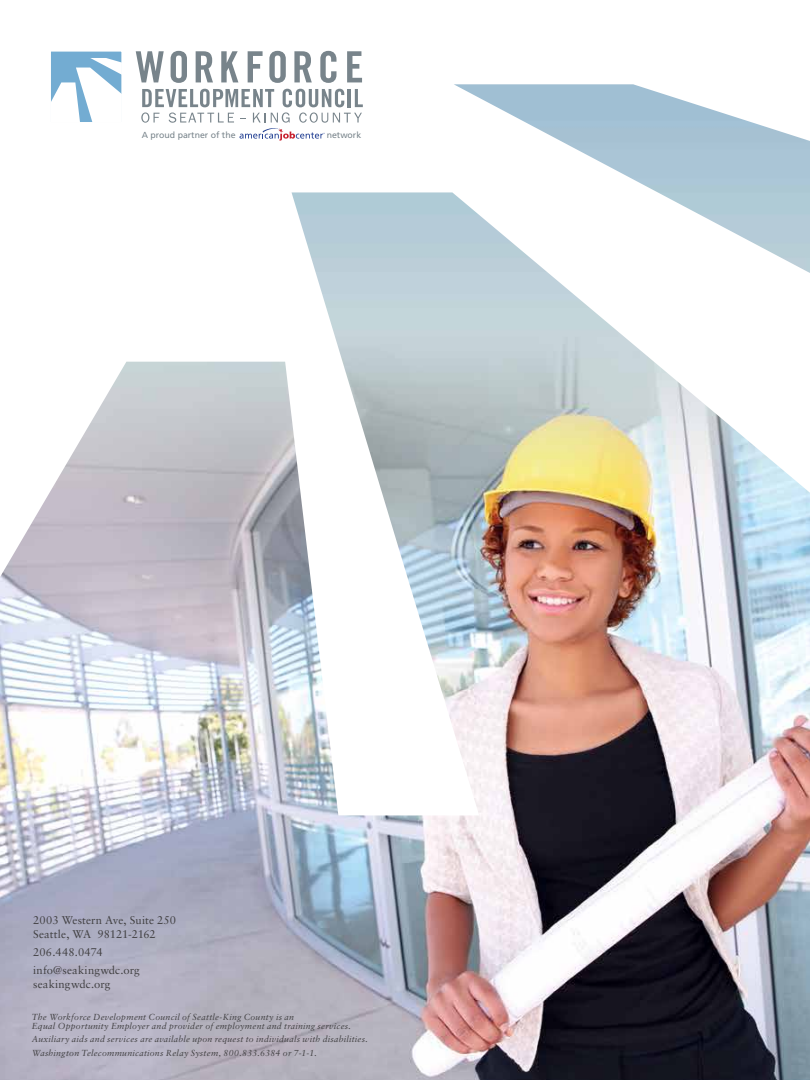
<style>
.page{position:relative;width:810px;height:1080px;background:#fff}
.page>*{position:absolute;margin:0;border:0;box-sizing:border-box;transform-origin:0 0}
.t1{font:11.25px/13.8px "Sabon";letter-spacing:.01em;color:#414042}
.t2{font:italic 8.75px/8.8px "Sabon";letter-spacing:.03em;color:#414042}
.t3{font:8.75px "Frutiger";color:#78848b}
</style>
<div class="page">
<img style="left:0;top:815px;width:810px;height:265px">
<img style="left:0;top:50px;width:810px;height:765px">
<div style="left:50px;top:51px;width:72px;height:72px;background:#73acd2"></div>
<div style="left:50px;top:51px;width:72px;height:72px;border:1px solid #fff"></div>
<svg style="left:50px;top:58px;width:72px;height:65px"></svg>
<svg style="left:136px;top:51px;width:28px;height:31px"></svg>
<svg style="left:171px;top:51px;width:16px;height:32px"></svg>
<svg style="left:196px;top:51px;width:17px;height:31px"></svg>
<svg style="left:221px;top:51px;width:17px;height:31px"></svg>
<svg style="left:248px;top:51px;width:15px;height:31px"></svg>
<svg style="left:269px;top:51px;width:17px;height:32px"></svg>
<svg style="left:294px;top:51px;width:18px;height:31px"></svg>
<svg style="left:320px;top:51px;width:17px;height:32px"></svg>
<svg style="left:347px;top:51px;width:15px;height:31px"></svg>
<svg style="left:141px;top:89px;width:222px;height:52px"></svg>
<p class="t3" style="left:142px;top:130px;width:95px">A proud partner of the</p>
<p class="t3" style="left:327px;top:130px;width:36px">network</p>
<p class="t1" style="left:33px;top:913px;width:144px">2003 Western Ave, Suite 250<br>Seattle, WA 98121-2162</p>
<p class="t1" style="left:33px;top:943px;width:108px;line-height:18.2px">206.448.0474 info@seakingwdc.org</p>
<p class="t1" style="left:33px;top:977px;width:79px">seakingwdc.org</p>
<p class="t2" style="left:32px;top:1013px;width:321px">The Workforce Development Council of Seattle-King County is an<br>Equal Opportunity Employer and provider of employment and training services.</p>
<p class="t2" style="left:32px;top:1033px;width:338px;line-height:13.2px">Auxiliary aids and services are available upon request to individuals with disabilities.<br>Washington Telecommunications Relay System, 800.833.6384 or 7-1-1.</p>
</div>
